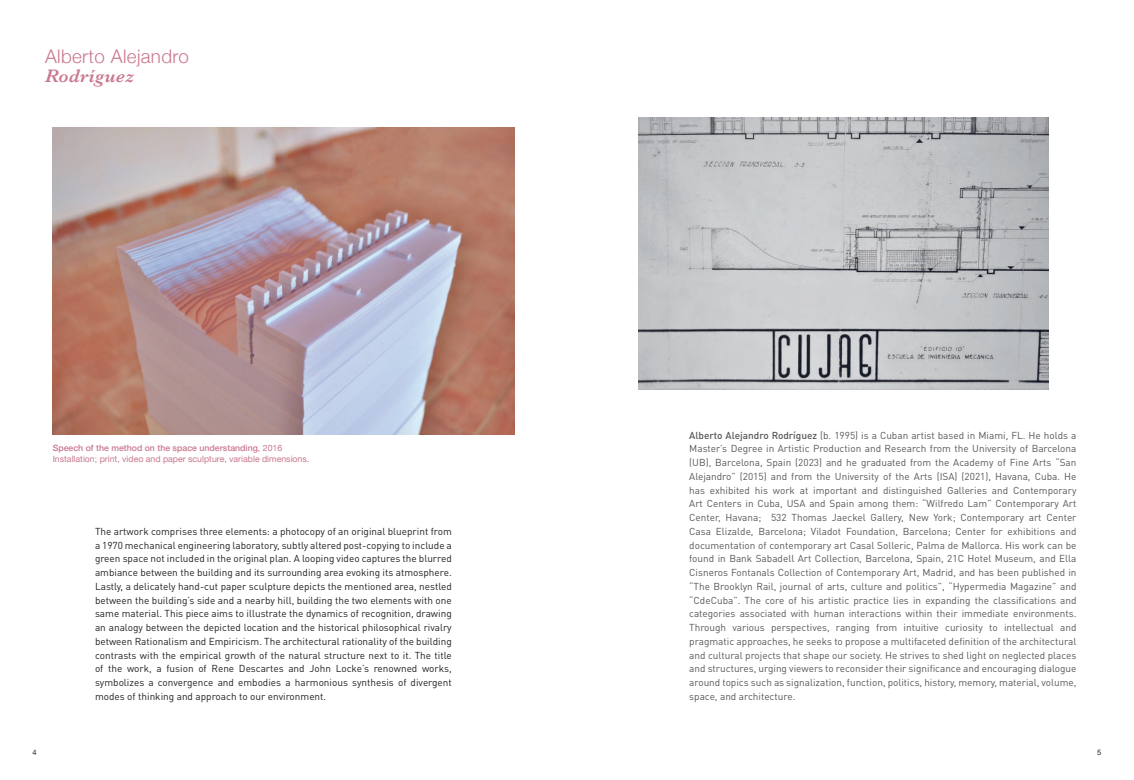
<style>
.page{position:relative;width:1134px;height:780px;background:#fff}
.page>*{position:absolute;margin:0;border:0;box-sizing:border-box;transform-origin:0 0}
.t1{font:300 18.75px "Helvetica Neue";letter-spacing:.02em;color:#ca788e}
.t2{font:10px/13.8px "DIN Pro";color:#57585a;text-align:justify}
.t3{font:10px/13.8px "DIN Pro";color:#231f20;text-align:justify}
.t4{font:8.75px/10.5px "Helvetica Neue";color:#ca788e}
.t5{font:7.5px "Helvetica Neue";color:#231f20}
.s1{font-weight:500}
</style>
<div class="page">
<img style="left:53px;top:128px;width:461px;height:306px">
<img style="left:639px;top:117px;width:410px;height:272px">
<h1 class="t1" style="left:45px;top:41px;width:145px">Alberto Alejandro</h1>
<p class="t4" style="left:53px;top:443px;width:258px"><span class="s1">Speech of the method on the space understanding</span>, 2016<br>Installation; print, video and paper sculpture, variable dimensions.</p>
<p class="t5" style="left:32px;top:746px;width:6px">4</p>
<p class="t3" style="left:95px;top:524px;width:358px">The artwork comprises three elements: a photocopy of an original blueprint from a 1970 mechanical engineering laboratory, subtly altered post-copying to include a green space not included in the original plan. A looping video captures the blurred ambiance between the building and its surrounding area evoking its atmosphere.<br>Lastly, a delicately hand-cut paper sculpture depicts the mentioned area, nestled between the building’s side and a nearby hill, building the two elements with one same material. This piece aims to illustrate the dynamics of recognition, drawing an analogy between the depicted location and the historical philosophical rivalry between Rationalism and Empiricism. The architectural rationality of the building contrasts with the empirical growth of the natural structure next to it. The title of the work, a fusion of Rene Descartes and John Locke’s renowned works, symbolizes a convergence and embodies a harmonious synthesis of divergent modes of thinking and approach to our environment.</p>
<p class="t2" style="left:689px;top:427px;width:389px"><span class="s1">Alberto Alejandro Rodríguez</span> (b. 1995) is a Cuban artist based in Miami, FL. He holds a Master’s Degree in Artistic Production and Research from the University of Barcelona (UB), Barcelona, Spain (2023) and he graduated from the Academy of Fine Arts “San Alejandro” (2015) and from the University of the Arts (ISA) (2021), Havana, Cuba. He has exhibited his work at important and distinguished Galleries and Contemporary Art Centers in Cuba, USA and Spain among them: “Wilfredo Lam” Contemporary Art Center, Havana; 532 Thomas Jaeckel Gallery, New York; Contemporary art Center Casa Elizalde, Barcelona; Viladot Foundation, Barcelona; Center for exhibitions and documentation of contemporary art Casal Solleric, Palma de Mallorca. His work can be found in Bank Sabadell Art Collection, Barcelona, Spain, 21C Hotel Museum, and Ella Cisneros Fontanals Collection of Contemporary Art, Madrid, and has been published in “The Brooklyn Rail, journal of arts, culture and politics”, “Hypermedia Magazine” and “CdeCuba”. The core of his artistic practice lies in expanding the classifications and categories associated with human interactions within their immediate environments.<br>Through various perspectives, ranging from intuitive curiosity to intellectual and pragmatic approaches, he seeks to propose a multifaceted definition of the architectural and cultural projects that shape our society. He strives to shed light on neglected places and structures, urging viewers to reconsider their significance and encouraging dialogue around topics such as signalization, function, politics, history, memory, material, volume, space, and architecture.</p>
<p class="t5" style="left:1097px;top:746px;width:6px">5</p>
</div>
